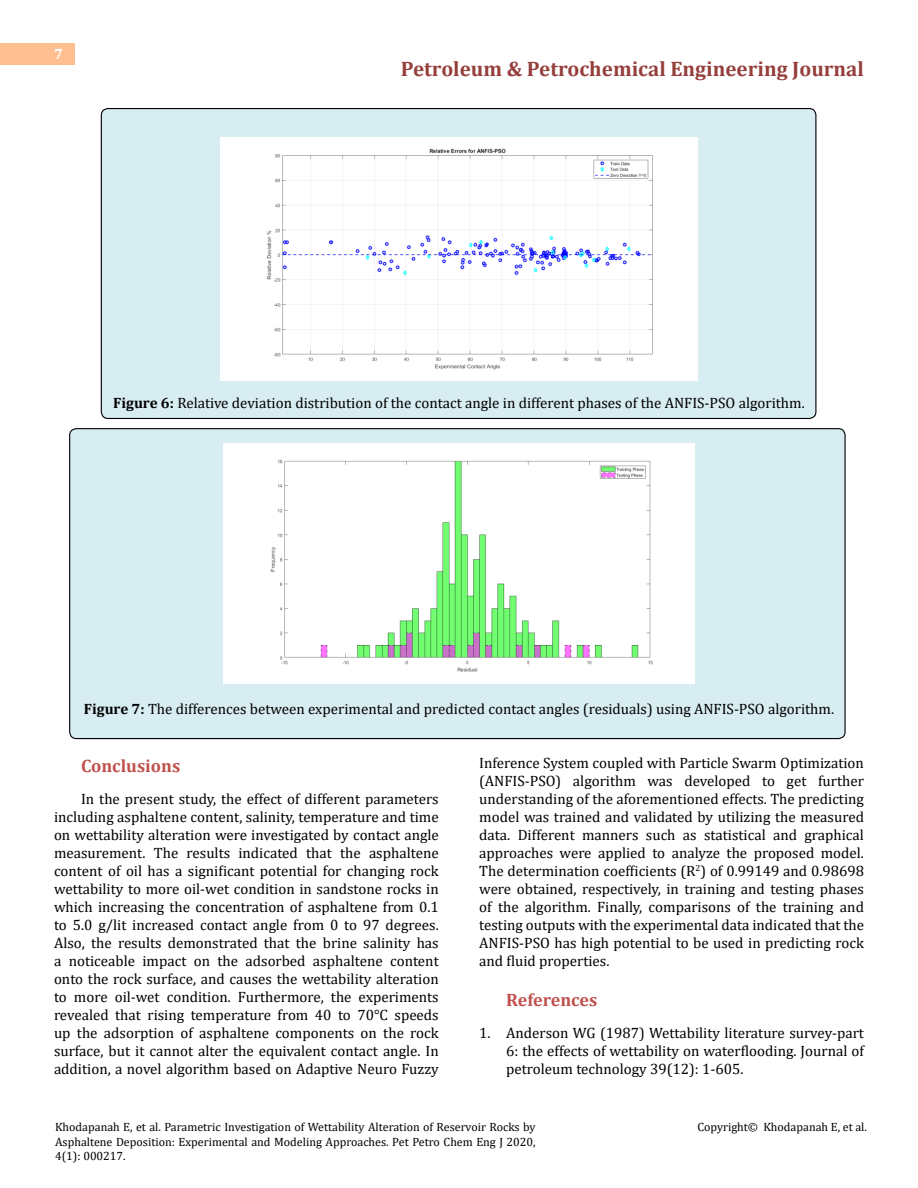
<style>
.page{position:relative;width:918px;height:1188px;background:#fff}
.page>*{position:absolute;margin:0;border:0;box-sizing:border-box;transform-origin:0 0}
.t1{font:700 21px "Cambria";color:#953f3c}
.t2{font:700 18px "Cambria";color:#c0504d}
.t3{font:15px/18px "Cambria";color:#010000;text-align:justify}
.t4{font:15px/18px "Cambria";color:#000;text-align:justify}
.t5{font:700 15px "Cambria";color:#fff}
.t6{font:12px/14.4px "Cambria";color:#000;text-align:justify}
.s1{font-weight:700}
</style>
<div class="page">
<div style="left:0;top:43px;width:75px;height:21px;background:#ffbf91"></div>
<div style="left:101px;top:109px;width:715px;height:309px;background:#d8edf2;border-radius:7px"></div>
<div style="left:70px;top:429px;width:775px;height:310px;background:#d8edf2;border-radius:7px"></div>
<div style="left:221px;top:138px;width:476px;height:242px;background:#fff"></div>
<img style="left:224px;top:444px;width:470px;height:239px">
<p class="t5" style="left:54px;top:44px;width:10px">7</p>
<h1 class="t1" style="left:401px;top:54px;width:465px">Petroleum &amp; Petrochemical Engineering Journal</h1>
<p class="t4" style="left:113px;top:393px;width:693px"><span class="s1">Figure 6:</span> Relative deviation distribution of the contact angle in different phases of the ANFIS-PSO algorithm.</p>
<p class="t4" style="left:84px;top:699px;width:752px"><span class="s1">Figure 7:</span> The differences between experimental and predicted contact angles (residuals) using ANFIS-PSO algorithm.</p>
<p class="t2" style="left:81px;top:753px;width:101px">Conclusions</p>
<p class="t3" style="left:54px;top:789px;width:386px;text-indent:27px">In the present study, the effect of different parameters including asphaltene content, salinity, temperature and time on wettability alteration were investigated by contact angle measurement. The results indicated that the asphaltene content of oil has a significant potential for changing rock wettability to more oil-wet condition in sandstone rocks in which increasing the concentration of asphaltene from 0.1 to 5.0 g/lit increased contact angle from 0 to 97 degrees.<br>Also, the results demonstrated that the brine salinity has a noticeable impact on the adsorbed asphaltene content onto the rock surface, and causes the wettability alteration to more oil-wet condition. Furthermore, the experiments revealed that rising temperature from 40 to 70°C speeds up the adsorption of asphaltene components on the rock surface, but it cannot alter the equivalent contact angle. In addition, a novel algorithm based on Adaptive Neuro Fuzzy</p>
<p class="t3" style="left:479px;top:753px;width:386px">Inference System coupled with Particle Swarm Optimization (ANFIS-PSO) algorithm was developed to get further understanding of the aforementioned effects. The predicting model was trained and validated by utilizing the measured data. Different manners such as statistical and graphical approaches were applied to analyze the proposed model.<br>The determination coefficients (R<sup>2</sup>) of 0.99149 and 0.98698 were obtained, respectively, in training and testing phases of the algorithm. Finally, comparisons of the training and testing outputs with the experimental data indicated that the ANFIS-PSO has high potential to be used in predicting rock and fluid properties.</p>
<p class="t2" style="left:506px;top:987px;width:93px">References</p>
<p class="t4" style="left:506px;top:1023px;width:359px;text-indent:-27px">1. Anderson WG (1987) Wettability literature survey-part 6: the effects of wettability on waterflooding. Journal of petroleum technology 39(12): 1-605.</p>
<p class="t6" style="left:55px;top:1120px;width:482px">Khodapanah E, et al. Parametric Investigation of Wettability Alteration of Reservoir Rocks by Asphaltene Deposition: Experimental and Modeling Approaches. Pet Petro Chem Eng J 2020, 4(1): 000217.</p>
<p class="t6" style="left:697px;top:1120px;width:171px">Copyright© Khodapanah E, et al.</p>
</div>
